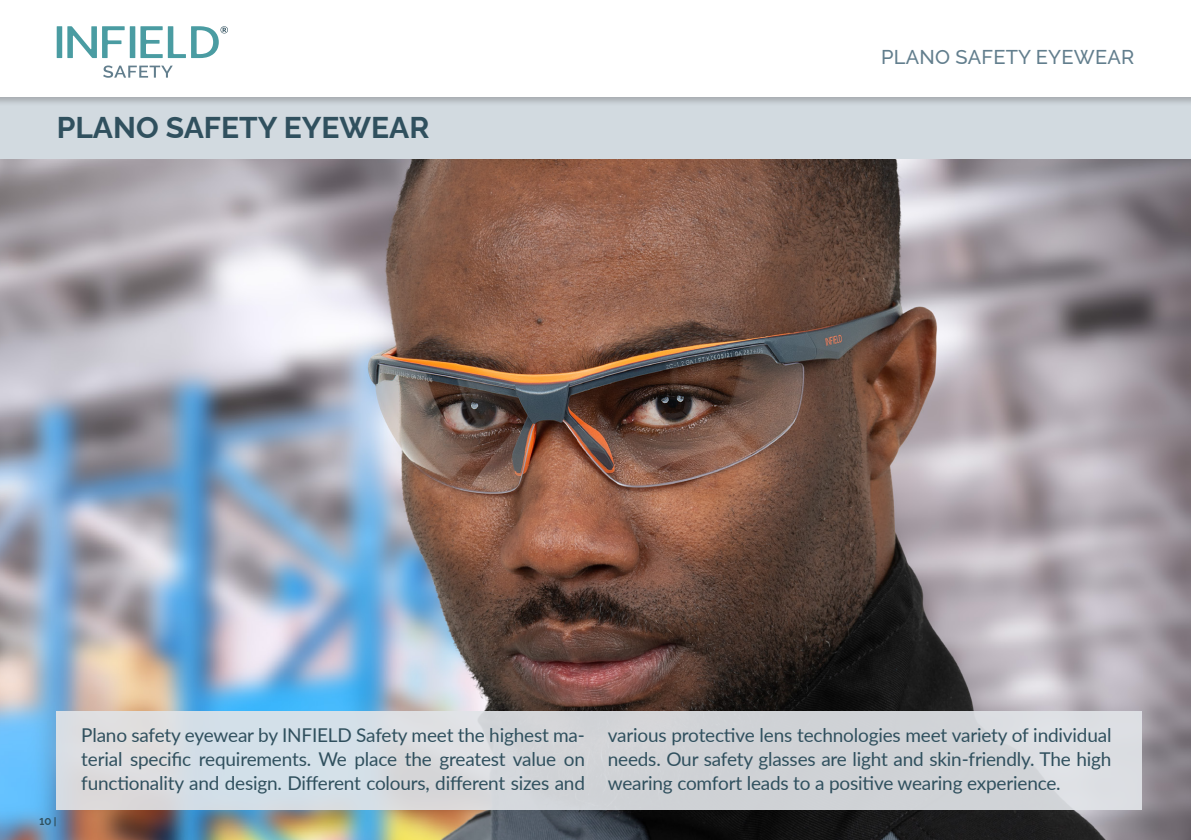
<style>
.page{position:relative;width:1191px;height:840px;background:#fff}
.page>*{position:absolute;margin:0;border:0;box-sizing:border-box;transform-origin:0 0}
.t1{font:700 30px "Raleway";color:#30505e}
.t2{font:500 20px "Raleway";letter-spacing:.01em;color:#627e8d}
.t3{font:19px/24px "Lato";letter-spacing:-.01em;color:#30505e;text-align:justify}
.t4{font:700 10px "Raleway";color:#30505e}
</style>
<div class="page">
<img style="left:0;top:159px;width:1191px;height:680px">
<div style="left:0;top:96px;width:1191px;height:63px;background:#d2dae0"></div>
<div style="left:0;top:0;width:1191px;height:107px;background:#231f20;opacity:.25"></div>
<div style="left:0;top:0;width:1191px;height:96px;background:#fff"></div>
<div style="left:57px;top:710px;width:1085px;height:99px;background:linear-gradient(to right,#d7dde2,#d3d4d8)"></div>
<div style="left:57px;top:26px;width:5px;height:32px;background:#4a9ca2"></div>
<svg style="left:67px;top:26px;width:58px;height:32px"></svg>
<div style="left:130px;top:26px;width:5px;height:32px;background:#4a9ca2"></div>
<svg style="left:140px;top:26px;width:88px;height:32px"></svg>
<svg style="left:103px;top:65px;width:70px;height:13px"></svg>
<h1 class="t1" style="left:57px;top:104px;width:374px">PLANO SAFETY EYEWEAR</h1>
<p class="t2" style="left:881px;top:41px;width:254px">PLANO SAFETY EYEWEAR</p>
<p class="t4" style="left:39px;top:812px;width:19px">10 |</p>
<p class="t3" style="left:81px;top:722px;width:505px">Plano safety eyewear by INFIELD Safety meet the highest ma&shy;terial specific requirements. We place the greatest value on functionality and design. Different colours, different sizes and</p>
<p class="t3" style="left:608px;top:722px;width:505px">various protective lens technologies meet variety of individual needs. Our safety glasses are light and skin-friendly. The high wearing comfort leads to a positive wearing experience.</p>
</div>
